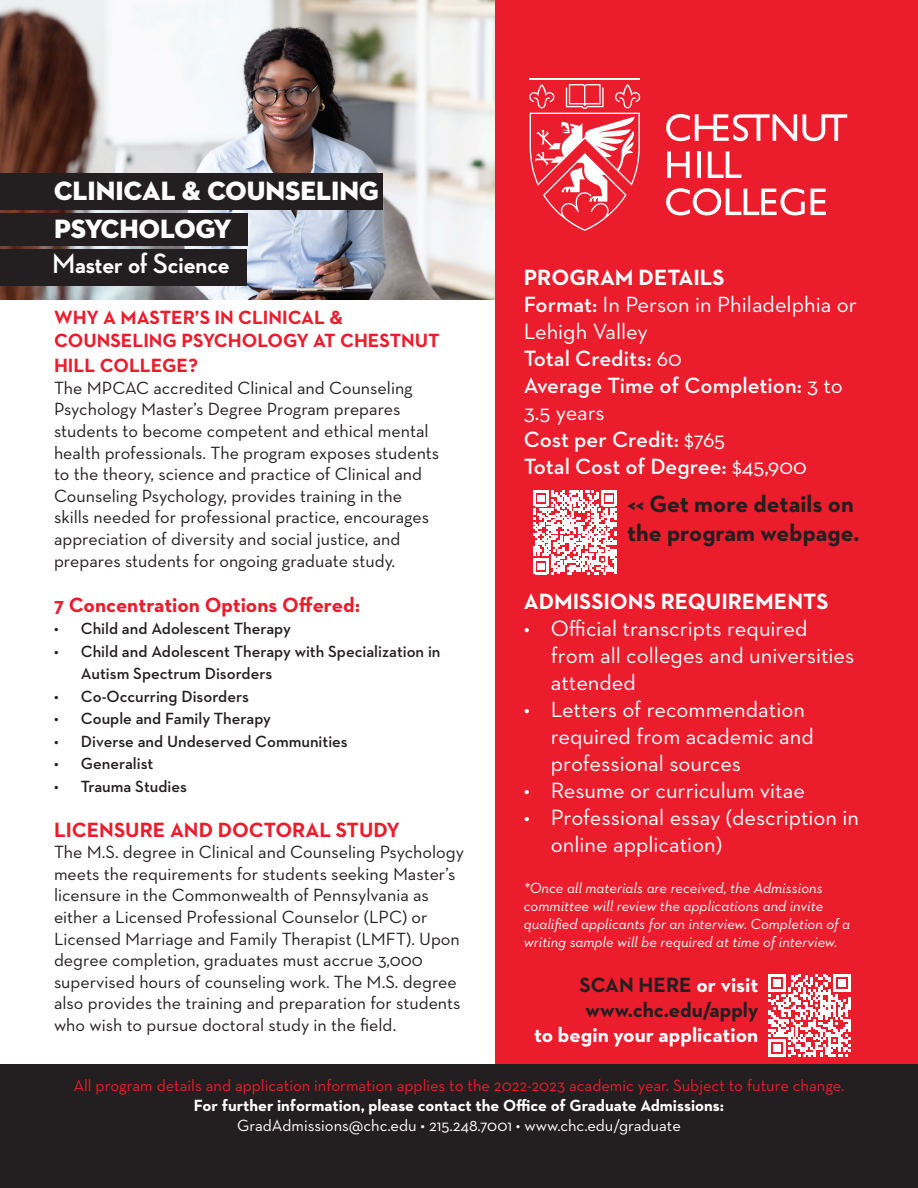
<style>
.page{position:relative;width:918px;height:1188px;background:#fff}
.page>*{position:absolute;margin:0;border:0;box-sizing:border-box;transform-origin:0 0}
.t1{font:700 28.5px "Neutraface 2 Display";color:#fff}
.t2{font:27px/37.5px "Neutraface 2 Display Titling";color:#fff}
.t3{font:700 24px/28.8px "Neutraface 2 Text";color:#231f20}
.t4{font:22.5px/27px "Neutraface 2 Text";color:#fff}
.t5{font:600 22.5px/27px "Neutraface 2 Text";color:#fff}
.t6{font:700 22.5px "Neutraface 2 Text";color:#fff}
.t7{font:700 21px "Neutraface 2 Text";color:#eb1c2c}
.t8{font:700 21px/25.2px "Neutraface 2 Text";color:#231f20}
.t9{font:700 21px "Neutraface 2 Text";color:#fff}
.t10{font:700 19.5px/23.4px "Neutraface 2 Text";color:#eb1c2c}
.t11{font:18px/21.6px "Neutraface 2 Text";color:#231f20}
.t12{font:18px/21.6px "Neutra Text";color:#231f20}
.t13{font:600 16.5px/22.5px "Neutraface 2 Text";color:#231f20}
.t14{font:16.5px "Neutra Text";color:#eb1c2c}
.t15{font:700 16.5px "Neutraface 2 Text";color:#fff}
.t16{font:16.5px "Neutraface 2 Text";color:#fff}
.t17{font:italic 15px/18px "Neutraface 2 Text";color:#fff}
.s1{font-weight:700}
.s2{font-weight:400}
.s3{color:#fff}
</style>
<div class="page">
<img style="left:0;top:0;width:495px;height:299px">
<div style="left:495px;top:0;width:423px;height:1081px;background:#eb1c2c"></div>
<div style="left:0;top:1064px;width:918px;height:124px;background:#231f20"></div>
<hr style="left:530px;top:78px;width:110px;height:2px;background:#fff">
<svg style="left:529px;top:84px;width:112px;height:147px"></svg>
<svg style="left:667px;top:151px;width:23px;height:27px"></svg>
<hr style="left:697px;top:151px;width:4px;height:27px;background:#fff">
<svg style="left:708px;top:151px;width:33px;height:27px"></svg>
<svg style="left:666px;top:188px;width:139px;height:27px"></svg>
<svg style="left:811px;top:189px;width:15px;height:26px"></svg>
<svg style="left:666px;top:114px;width:181px;height:27px"></svg>
<svg style="left:768px;top:975px;width:82px;height:82px"></svg>
<div style="left:0;top:214px;width:248px;height:32px;background:#231f20"></div>
<div style="left:0;top:173px;width:383px;height:36px;background:#231f20"></div>
<div style="left:0;top:249px;width:247px;height:36px;background:#231f20"></div>
<svg style="left:533px;top:490px;width:84px;height:84px"></svg>
<h2 class="t2" style="left:54px;top:172px;width:326px">CLINICAL &amp; COUNSELING<br>PSYCHOLOGY</h2>
<h1 class="t1" style="left:52px;top:248px;width:179px">Master of Science</h1>
<p class="t10" style="left:54px;top:305px;width:387px">WHY A MASTER’S IN CLINICAL &amp;<br>COUNSELING PSYCHOLOGY AT CHESTNUT</p>
<p class="t10" style="left:54px;top:354px;width:146px">HILL COLLEGE?</p>
<p class="t12" style="left:54px;top:377px;width:387px">The MPCAC accredited Clinical and Counseling Psychology Master’s Degree Program prepares students to become competent and ethical mental health professionals. The program exposes students to the theory, science and practice of Clinical and Counseling Psychology, provides training in the skills needed for professional practice, encourages appreciation of diversity and social justice, and prepares students for ongoing graduate study.</p>
<p class="t7" style="left:54px;top:591px;width:308px">7 Concentration Options Offered:</p>
<p class="t13" style="left:54px;top:617px;width:238px">• Child and Adolescent Therapy</p>
<p class="t13" style="left:81px;top:640px;width:361px;text-indent:-27px">• Child and Adolescent Therapy with Specialization in<br>Autism Spectrum Disorders</p>
<p class="t13" style="left:54px;top:685px;width:196px">• Co-Occurring Disorders</p>
<p class="t13" style="left:54px;top:707px;width:219px">• Couple and Family Therapy</p>
<p class="t13" style="left:54px;top:730px;width:295px">• Diverse and Undeserved Communities</p>
<p class="t13" style="left:54px;top:752px;width:101px">• Generalist</p>
<p class="t13" style="left:54px;top:775px;width:134px">• Trauma Studies</p>
<p class="t7" style="left:54px;top:816px;width:347px">LICENSURE AND DOCTORAL STUDY</p>
<p class="t11" style="left:54px;top:841px;width:412px">The M.S. degree in Clinical and Counseling Psychology meets the requirements for students seeking Master’s licensure in the Commonwealth of Pennsylvania as either a Licensed Professional Counselor (LPC) or Licensed Marriage and Family Therapist (LMFT). Upon degree completion, graduates must accrue 3,000 supervised hours of counseling work. The M.S. degree also provides the training and preparation for students who wish to pursue doctoral study in the field.</p>
<p class="t5" style="left:524px;top:263px;width:334px"><span class="s1">PROGRAM DETAILS<br></span>Format: <span class="s2">In Person in Philadelphia or<br>Lehigh Valley<br></span>Total Credits: <span class="s2">60<br></span>Average Time of Completion: <span class="s2">3 to<br>3.5 years<br></span>Cost per Credit: <span class="s2">$765<br></span>Total Cost of Degree: <span class="s2">$45,900</span></p>
<h3 class="t3" style="left:627px;top:489px;width:234px">&lt;&lt; Get more details on the program webpage.</h3>
<p class="t6" style="left:524px;top:586px;width:306px">ADMISSIONS REQUIREMENTS</p>
<p class="t4" style="left:551px;top:614px;width:305px;text-indent:-27px">• Official transcripts required from all colleges and universities attended</p>
<p class="t4" style="left:551px;top:695px;width:265px;text-indent:-27px">• Letters of recommendation required from academic and professional sources</p>
<p class="t4" style="left:524px;top:776px;width:283px">• Resume or curriculum vitae</p>
<p class="t4" style="left:551px;top:803px;width:310px;text-indent:-27px">• Professional essay (description in online application)</p>
<p class="t17" style="left:524px;top:879px;width:328px">*Once all materials are received, the Admissions committee will review the applications and invite qualified applicants for an interview. Completion of a writing sample will be required at time of interview.</p>
<p class="t8" style="left:580px;top:972px;width:180px">SCAN HERE <span class="s3">or visit </span>www.chc.edu/apply</p>
<p class="t9" style="left:534px;top:1021px;width:226px">to begin your application</p>
<p class="t14" style="left:73px;top:1075px;width:773px">All program details and application information applies to the 2022-2023 academic year. Subject to future change.</p>
<p class="t15" style="left:194px;top:1095px;width:532px">For further information, please contact the Office of Graduate Admissions:</p>
<p class="t16" style="left:237px;top:1115px;width:445px">GradAdmissions@chc.edu • 215.248.7001 • www.chc.edu/graduate</p>
</div>
